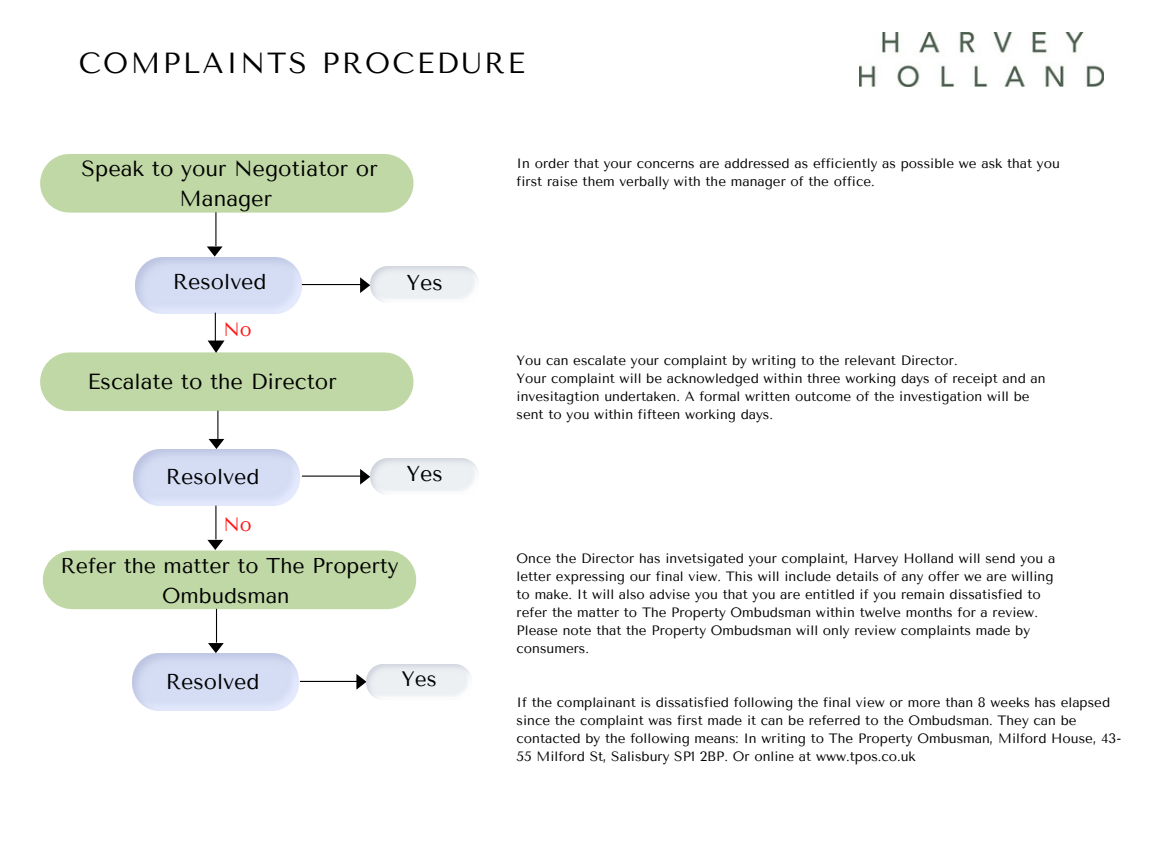
<style>
.page{position:relative;width:1152px;height:864px;background:#fff}
.page>*{position:absolute;margin:0;border:0;box-sizing:border-box;transform-origin:0 0}
.t1{font:28.95px "Tenor Sans";letter-spacing:.08em;color:#000}
.t2{font:21.75px/30.3px "Tenor Sans";color:#000;text-align:center}
.t3{font:21.45px "Tenor Sans";color:#000}
.t4{font:21.3px/29.7px "Tenor Sans";color:#000;text-align:center}
.t5{font:20.85px "Tenor Sans";color:#000}
.t6{font:19.35px "Tenor Sans";color:#ff1616}
.t7{font:13.5px/18px "Tenor Sans";color:#000}
</style>
<div class="page">
<div style="left:69px;top:154px;width:315px;height:59px;background:#c0d8a5"></div>
<img style="left:135px;top:257px;width:167px;height:56px">
<hr style="left:215px;top:212px;width:1px;height:34px;background:#000">
<svg style="left:207px;top:246px;width:16px;height:11px"></svg>
<div style="left:69px;top:352px;width:315px;height:59px;background:#c0d8a5"></div>
<img style="left:133px;top:450px;width:167px;height:56px">
<svg style="left:209px;top:411px;width:15px;height:38px"></svg>
<hr style="left:215px;top:313px;width:1px;height:33px;background:#000">
<svg style="left:208px;top:341px;width:17px;height:12px"></svg>
<div style="left:72px;top:551px;width:315px;height:58px;background:#c0d8a5"></div>
<img style="left:132px;top:654px;width:167px;height:56px">
<hr style="left:216px;top:609px;width:1px;height:34px;background:#000">
<svg style="left:208px;top:643px;width:16px;height:10px"></svg>
<hr style="left:215px;top:506px;width:1px;height:33px;background:#000">
<svg style="left:207px;top:540px;width:16px;height:10px"></svg>
<hr style="left:300px;top:681px;width:62px;height:1px;background:#000">
<svg style="left:356px;top:674px;width:11px;height:16px"></svg>
<hr style="left:302px;top:476px;width:64px;height:1px;background:#000">
<svg style="left:360px;top:469px;width:10px;height:16px"></svg>
<hr style="left:302px;top:284px;width:64px;height:1px;background:#000">
<svg style="left:360px;top:277px;width:10px;height:16px"></svg>
<img style="left:860px;top:32px;width:244px;height:54px">
<h1 class="t1" style="left:79px;top:46px;width:447px">COMPLAINTS PROCEDURE</h1>
<h2 class="t2" style="left:82px;top:154px;width:298px">Speak to your Negotiator or<br>Manager</h2>
<h3 class="t3" style="left:173px;top:269px;width:95px">Resolved</h3>
<h3 class="t6" style="left:223px;top:318px;width:30px">No</h3>
<h2 class="t2" style="left:87px;top:366px;width:251px">Escalate to the Director</h2>
<h3 class="t3" style="left:407px;top:270px;width:38px">Yes</h3>
<h3 class="t3" style="left:166px;top:464px;width:95px">Resolved</h3>
<h3 class="t3" style="left:407px;top:462px;width:38px">Yes</h3>
<h3 class="t6" style="left:223px;top:514px;width:30px">No</h3>
<h3 class="t4" style="left:61px;top:551px;width:340px">Refer the matter to The Property<br>Ombudsman</h3>
<h3 class="t3" style="left:166px;top:669px;width:95px">Resolved</h3>
<h3 class="t5" style="left:401px;top:667px;width:37px">Yes</h3>
<p class="t7" style="left:517px;top:155px;width:545px">In order that your concerns are addressed as efficiently as possible we ask that you first raise them verbally with the manager of the office.</p>
<p class="t7" style="left:517px;top:351px;width:531px">You can escalate your complaint by writing to the relevant Director.<br>Your complaint will be acknowledged within three working days of receipt and an invesitagtion undertaken. A formal written outcome of the investigation will be sent to you within fifteen working days.</p>
<p class="t7" style="left:517px;top:549px;width:540px">Once the Director has invetsigated your complaint, Harvey Holland will send you a letter expressing our final view. This will include details of any offer we are willing to make. It will also advise you that you are entitled if you remain dissatisfied to refer the matter to The Property Ombudsman within twelve months for a review.<br>Please note that the Property Ombudsman will only review complaints made by consumers.</p>
<p class="t7" style="left:517px;top:693px;width:606px">If the complainant is dissatisfied following the final view or more than 8 weeks has elapsed since the complaint was first made it can be referred to the Ombudsman. They can be contacted by the following means: In writing to The Property Ombusman, Milford House, 43- 55 Milford St, Salisbury SP1 2BP. Or online at www.tpos.co.uk</p>
</div>
